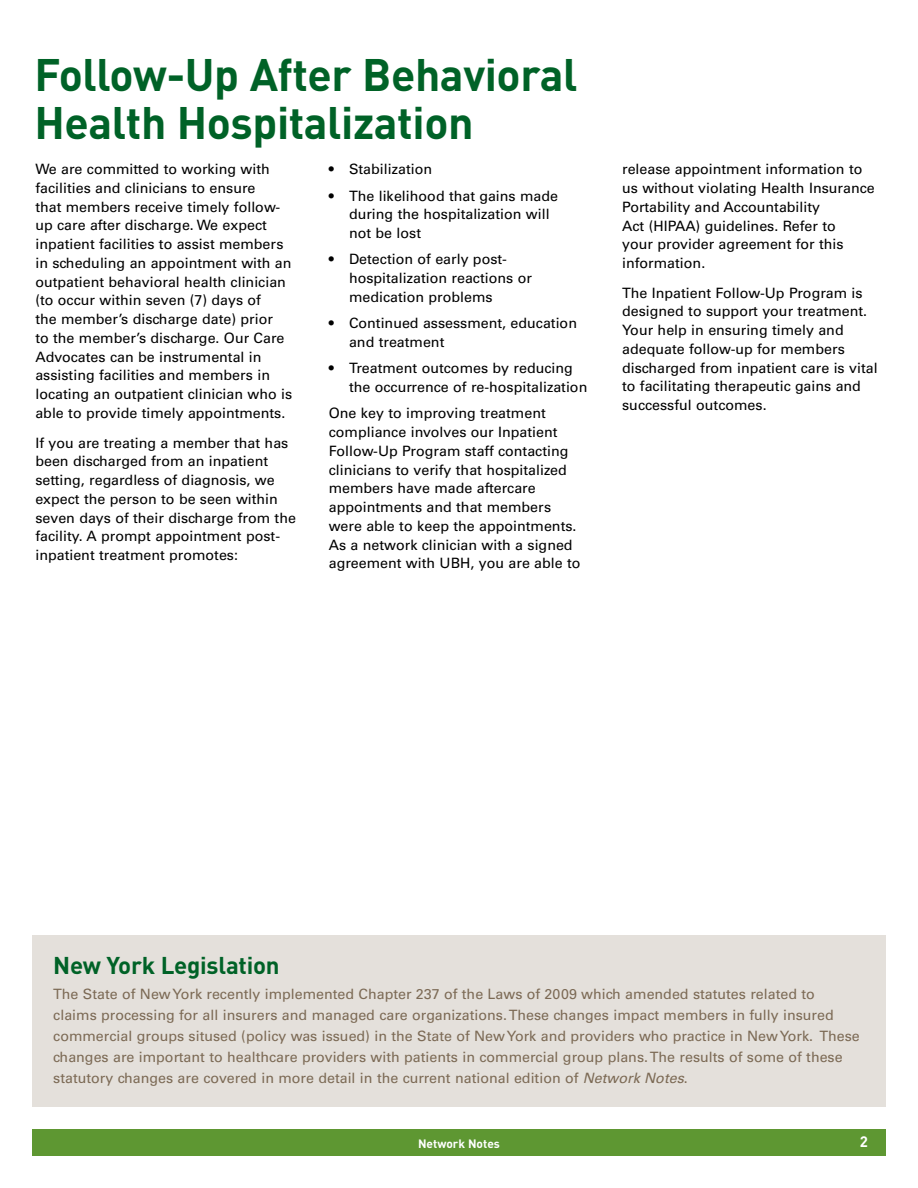
<style>
.page{position:relative;width:918px;height:1188px;background:#fff}
.page>*{position:absolute;margin:0;border:0;box-sizing:border-box;transform-origin:0 0}
.t1{font:700 45px/48px "DIN";letter-spacing:-.01em;color:#006227}
.t2{font:700 24px "DIN";letter-spacing:-.01em;color:#006227}
.t3{font:700 15px "DIN";color:#fff}
.t4{font:14.25px/18.8px "Univers";color:#000}
.t5{font:14.25px/21px "Univers";color:#7c6a55}
.t6{font:700 12px "DIN";color:#fff}
.s1{font-style:italic}
</style>
<div class="page">
<div style="left:32px;top:1129px;width:854px;height:27px;background:#5e9732"></div>
<div style="left:32px;top:935px;width:854px;height:172px;background:#e4e0db"></div>
<h1 class="t1" style="left:34px;top:49px;width:545px">Follow-Up After Behavioral<br>Health Hospitalization</h1>
<p class="t4" style="left:35px;top:160px;width:258px">We are committed to working with facilities and clinicians to ensure<br>that members receive timely follow&shy;up care after discharge. We expect inpatient facilities to assist members in scheduling an appointment with an outpatient behavioral health clinician (to occur within seven (7) days of<br>the member’s discharge date) prior<br>to the member’s discharge. Our Care Advocates can be instrumental in assisting facilities and members in locating an outpatient clinician who is able to provide timely appointments.</p>
<p class="t4" style="left:35px;top:433px;width:262px">If you are treating a member that has been discharged from an inpatient setting, regardless of diagnosis, we expect the person to be seen within seven days of their discharge from the facility. A prompt appointment post&shy;inpatient treatment promotes:</p>
<p class="t4" style="left:329px;top:160px;width:105px">• Stabilization</p>
<p class="t4" style="left:349px;top:186px;width:211px;text-indent:-20px">• The likelihood that gains made during the hospitalization will not be lost</p>
<p class="t4" style="left:349px;top:250px;width:184px;text-indent:-20px">• Detection of early post&shy;hospitalization reactions or medication problems</p>
<p class="t4" style="left:349px;top:314px;width:230px;text-indent:-20px">• Continued assessment, education and treatment</p>
<p class="t4" style="left:349px;top:359px;width:240px;text-indent:-20px">• Treatment outcomes by reducing the occurrence of re-hospitalization</p>
<p class="t4" style="left:329px;top:404px;width:253px">One key to improving treatment compliance involves our Inpatient Follow-Up Program staff contacting clinicians to verify that hospitalized members have made aftercare appointments and that members were able to keep the appointments.<br>As a network clinician with a signed agreement with UBH, you are able to</p>
<p class="t4" style="left:622px;top:160px;width:254px">release appointment information to us without violating Health Insurance<br>Portability and Accountability<br>Act (HIPAA) guidelines. Refer to<br>your provider agreement for this information.</p>
<p class="t4" style="left:622px;top:283px;width:257px">The Inpatient Follow-Up Program is designed to support your treatment.<br>Your help in ensuring timely and adequate follow-up for members discharged from inpatient care is vital to facilitating therapeutic gains and successful outcomes.</p>
<h2 class="t2" style="left:53px;top:950px;width:228px">New York Legislation</h2>
<p class="t5" style="left:53px;top:984px;width:808px">The State of New York recently implemented Chapter 237 of the Laws of 2009 which amended statutes related to claims processing for all insurers and managed care organizations. These changes impact members in fully insured commercial groups sitused (policy was issued) in the State of New York and providers who practice in New York. These changes are important to healthcare providers with patients in commercial group plans. The results of some of these statutory changes are covered in more detail in the current national edition of <span class="s1">Network Notes</span>.</p>
<p class="t6" style="left:418px;top:1136px;width:83px">Network Notes</p>
<p class="t3" style="left:860px;top:1132px;width:10px">2</p>
</div>
